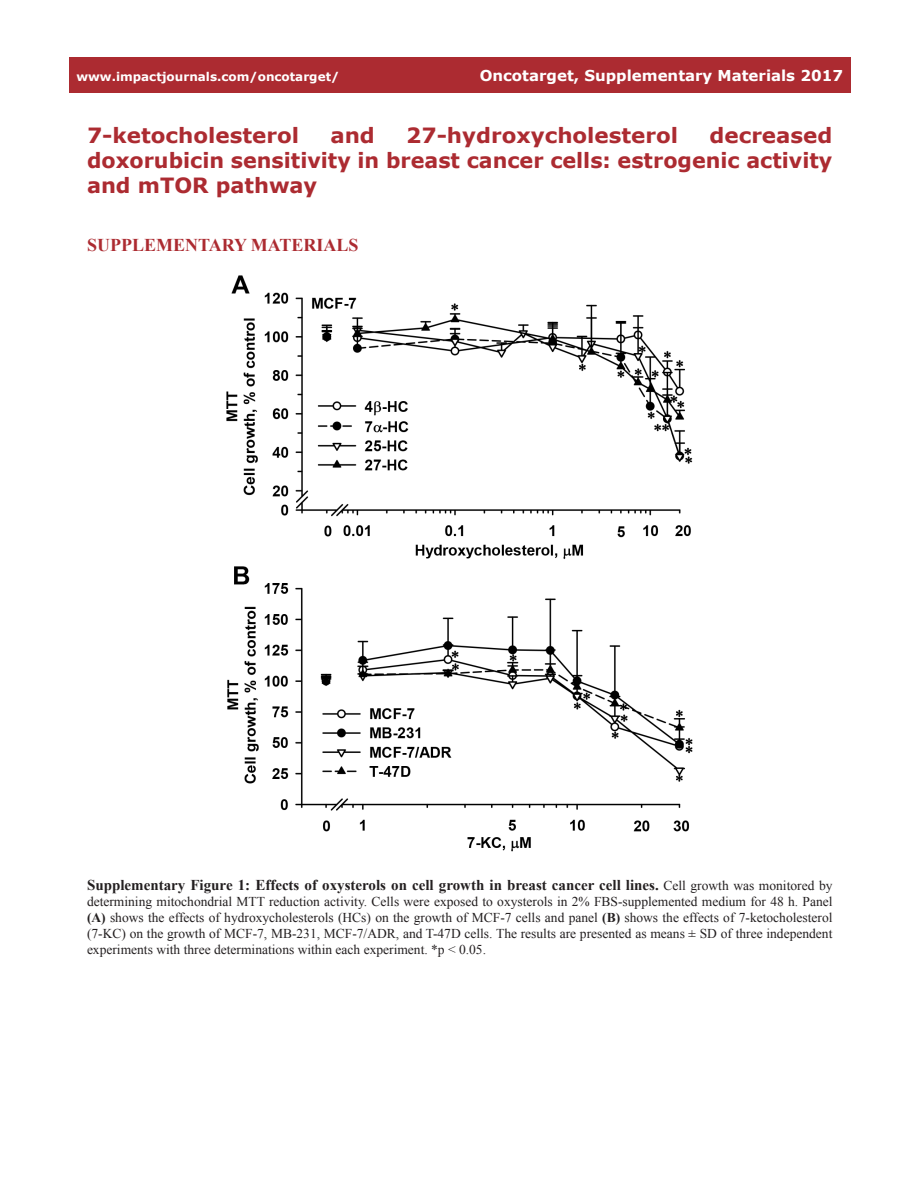
<style>
.page{position:relative;width:918px;height:1188px;background:#fff}
.page>*{position:absolute;margin:0;border:0;box-sizing:border-box;transform-origin:0 0}
.t1{font:700 21px/25.2px "Verdana";color:#ac2b31;text-align:justify}
.Heading{font:700 18px "Times New Roman";color:#ac2b31}
.figuretext{font:700 15px "Times New Roman";color:#231f20}
.t2{font:700 15px "Verdana";color:#fff}
.figuretext-2{font:13.5px/16.2px "Times New Roman";color:#231f20;text-align:justify}
.t3{font:700 12px "Verdana";color:#fff}
.s1{font-weight:400;font-size:13.5px}
.s2{font-weight:700}
</style>
<div class="page">
<div style="left:69px;top:57px;width:781px;height:36px;background:#ac2b31"></div>
<img style="left:226px;top:275px;width:467px;height:577px">
<p class="t3" style="left:76px;top:68px;width:264px">www.impactjournals.com/oncotarget/</p>
<p class="t2" style="left:480px;top:65px;width:365px">Oncotarget, Supplementary Materials 2017</p>
<p class="t1" style="left:87px;top:122px;width:747px;text-indent:623px">decreased doxorubicin sensitivity in breast cancer cells: estrogenic activity and mTOR pathway</p>
<p class="t1" style="left:87px;top:122px;width:214px">7-ketocholesterol</p>
<p class="t1" style="left:330px;top:122px;width:46px">and</p>
<p class="t1" style="left:406px;top:122px;width:273px">27-hydroxycholesterol</p>
<p class="Heading" style="left:87px;top:232px;width:273px">SUPPLEMENTARY MATERIALS</p>
<p class="figuretext" style="left:87px;top:874px;width:747px">Supplementary Figure 1: Effects of oxysterols on cell growth in breast cancer cell lines. <span class="s1">Cell growth was monitored by</span></p>
<p class="figuretext-2" style="left:87px;top:893px;width:747px">determining mitochondrial MTT reduction activity. Cells were exposed to oxysterols in 2% FBS-supplemented medium for 48 h. Panel <span class="s2">(A)</span> shows the effects of hydroxycholesterols (HCs) on the growth of MCF-7 cells and panel <span class="s2">(B)</span> shows the effects of 7-ketocholesterol (7-KC) on the growth of MCF-7, MB-231, MCF-7/ADR, and T-47D cells. The results are presented as means ± SD of three independent experiments with three determinations within each experiment. *p &lt; 0.05.</p>
</div>
